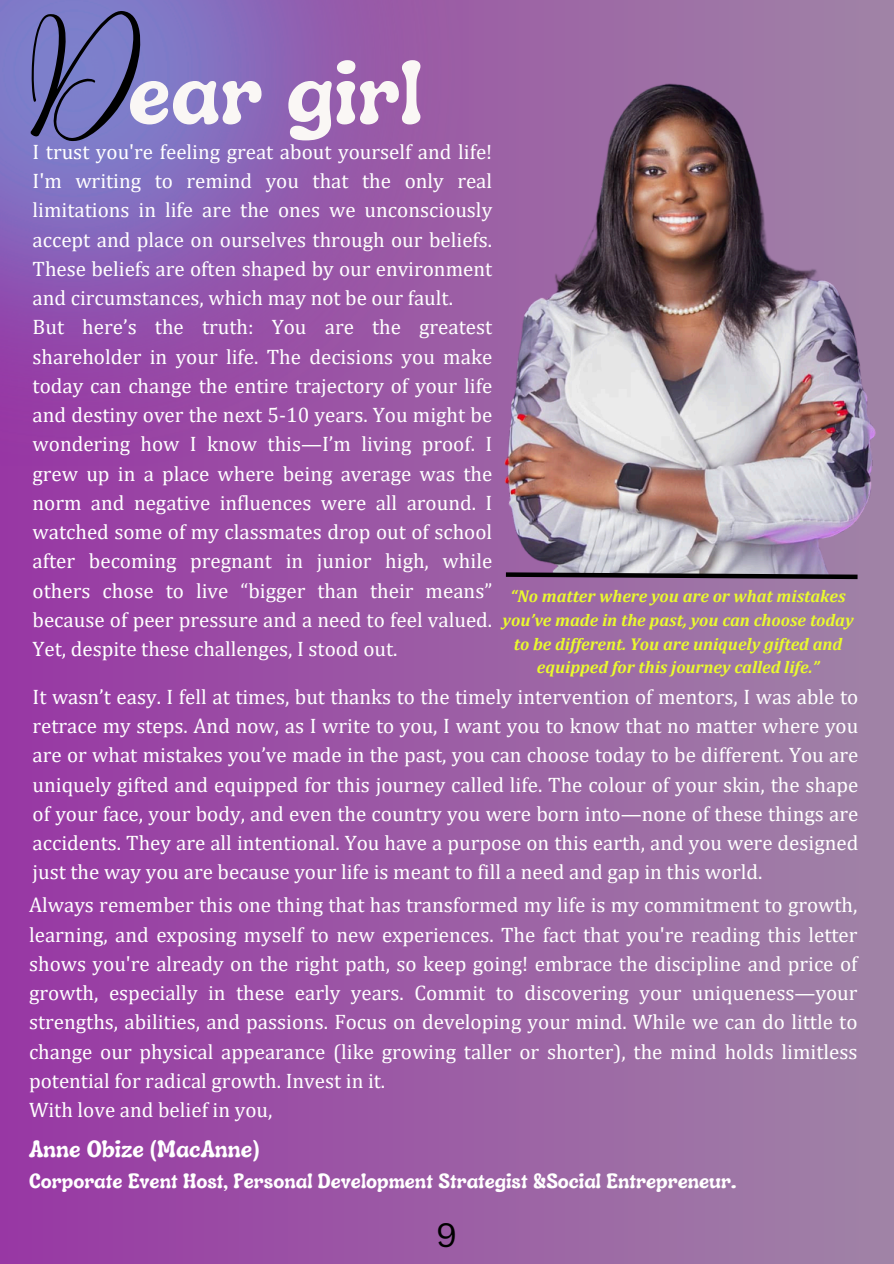
<style>
.page{position:relative;width:894px;height:1264px;background:#fff}
.page>*{position:absolute;margin:0;border:0;box-sizing:border-box;transform-origin:0 0}
.t1{font:153px "Westonia";color:#000}
.t2{font:700 89.7px "Luckybones";color:#faf7f5}
.t3{font:33px "Canva Sans";color:#000}
.t4{font:700 24px "Luckybones";color:#fff}
.t5{font:21px/29.2px "Cambria";color:#fff}
.t6{font:700 21px "Luckybones";color:#fff}
.t7{font:italic 700 17.1px/23.7px "Cambria";color:#eafa2e;text-align:center}
</style>
<div class="page">
<div style="left:0;top:0;width:893px;height:1263px;background:linear-gradient(to right,#9837a4,#a083a6)"></div>
<img style="left:0;top:0;width:468px;height:465px">
<img style="left:484px;top:50px;width:409px;height:526px">
<svg style="left:501px;top:570px;width:360px;height:11px;background:#65546b"></svg>
<h3 class="t1" style="left:29px;top:12px;width:117px">D</h3>
<p class="t2" style="left:128px;top:34px;width:296px">ear girl</p>
<h1 class="t5" style="left:33px;top:136px;width:461px">I trust you're feeling great about yourself and life!<br>I'm writing to remind you that the only real limitations in life are the ones we unconsciously accept and place on ourselves through our beliefs.<br>These beliefs are often shaped by our environment and circumstances, which may not be our fault.<br>But here’s the truth: You are the greatest shareholder in your life. The decisions you make today can change the entire trajectory of your life and destiny over the next 5-10 years. You might be wondering how I know this—I’m living proof. I grew up in a place where being average was the norm and negative influences were all around. I watched some of my classmates drop out of school after becoming pregnant in junior high, while others chose to live “bigger than their means” because of peer pressure and a need to feel valued.<br>Yet, despite these challenges, I stood out.</h1>
<p class="t5" style="left:33px;top:681px;width:827px;text-align:justify">It wasn’t easy. I fell at times, but thanks to the timely intervention of mentors, I was able to retrace my steps. And now, as I write to you, I want you to know that no matter where you are or what mistakes you’ve made in the past, you can choose today to be different. You are uniquely gifted and equipped for this journey called life. The colour of your skin, the shape of your face, your body, and even the country you were born into—none of these things are accidents. They are all intentional. You have a purpose on this earth, and you were designed just the way you are because your life is meant to fill a need and gap in this world.</p>
<h3 class="t5" style="left:29px;top:890px;width:829px">Always remember this one thing that has transformed my life is my commitment to growth, learning, and exposing myself to new experiences. The fact that you're reading this letter shows you're already on the right path, so keep going! embrace the discipline and price of growth, especially in these early years. Commit to discovering your uniqueness—your strengths, abilities, and passions. Focus on developing your mind. While we can do little to change our physical appearance (like growing taller or shorter), the mind holds limitless potential for radical growth. Invest in it.<br>With love and belief in you,</h3>
<p class="t4" style="left:29px;top:1133px;width:232px">Anne Obize (MacAnne)</p>
<p class="t6" style="left:29px;top:1166px;width:708px">Corporate Event Host, Personal Development Strategist &amp;Social Entrepreneur.</p>
<h3 class="t7" style="left:502px;top:584px;width:352px">“No matter where you are or what mistakes you’ve made in the past, you can choose today to be different. You are uniquely gifted and equipped for this journey called life.”</h3>
<h2 class="t3" style="left:436px;top:1211px;width:23px">9</h2>
</div>
